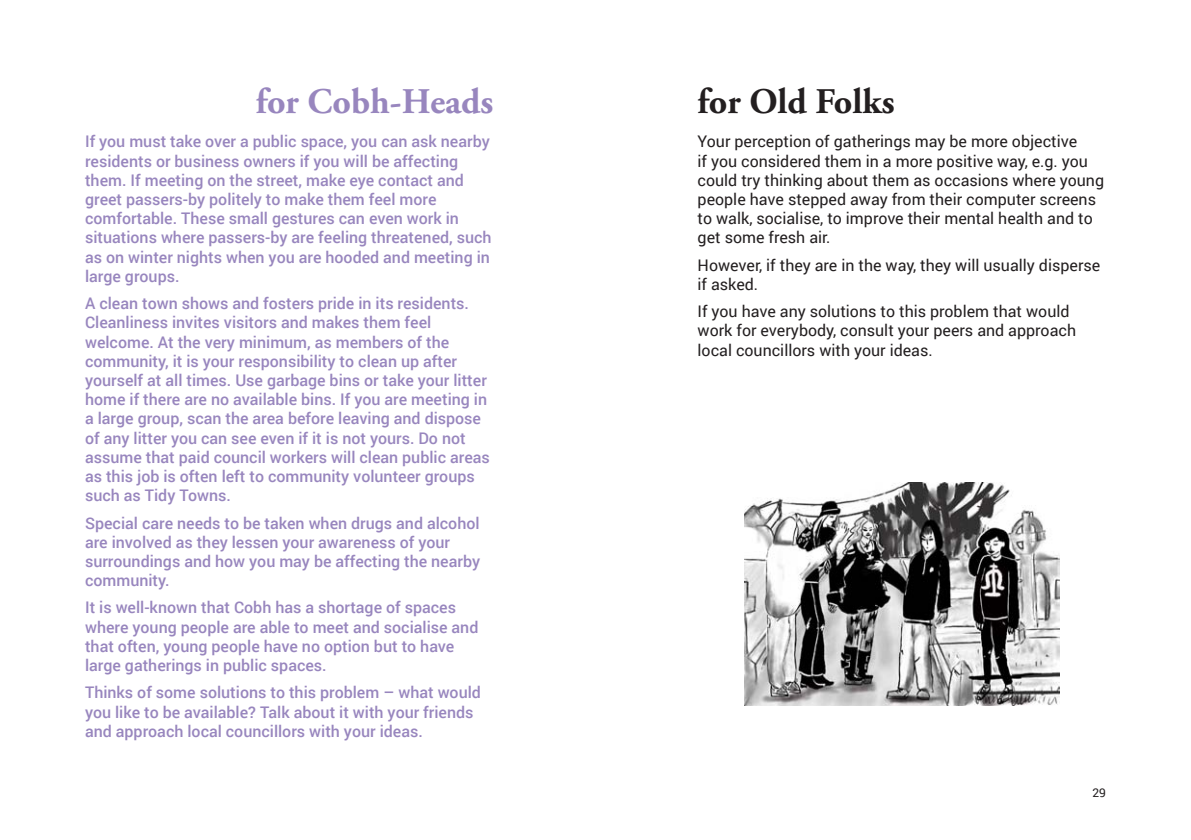
<style>
.page{position:relative;width:1191px;height:840px;background:#fff}
.page>*{position:absolute;margin:0;border:0;box-sizing:border-box;transform-origin:0 0}
.Target_Audience_-_Le{font:700 36px "Adobe Garamond Pro";color:#9886be}
.Target_Audience_-_Ri{font:700 36px "Adobe Garamond Pro";color:#231f20}
.Guidelines_-_Left{font:500 16px/19.2px "Roboto";color:#9886be}
.Guidelines_-_Right{font:16px/19.2px "Roboto";color:#231f20}
.t1{font:12px "Roboto";color:#231f20}
</style>
<div class="page">
<img style="left:744px;top:482px;width:315px;height:223px">
<p class="Target_Audience_-_Le" style="left:256px;top:80px;width:239px">for Cobh-Heads</p>
<p class="Target_Audience_-_Ri" style="left:697px;top:80px;width:198px">for Old Folks</p>
<p class="Guidelines_-_Left" style="left:85px;top:131px;width:408px">If you must take over a public space, you can ask nearby residents or business owners if you will be affecting them. If meeting on the street, make eye contact and greet passers-by politely to make them feel more comfortable. These small gestures can even work in situations where passers-by are feeling threatened, such as on winter nights when you are hooded and meeting in large groups.</p>
<p class="Guidelines_-_Left" style="left:85px;top:293px;width:406px">A clean town shows and fosters pride in its residents.<br>Cleanliness invites visitors and makes them feel welcome. At the very minimum, as members of the community, it is your responsibility to clean up after yourself at all times. Use garbage bins or take your litter home if there are no available bins. If you are meeting in a large group, scan the area before leaving and dispose of any litter you can see even if it is not yours. Do not assume that paid council workers will clean public areas as this job is often left to community volunteer groups such as Tidy Towns.</p>
<p class="Guidelines_-_Left" style="left:85px;top:512px;width:396px">Special care needs to be taken when drugs and alcohol are involved as they lessen your awareness of your surroundings and how you may be affecting the nearby community.</p>
<p class="Guidelines_-_Left" style="left:85px;top:597px;width:395px">It is well-known that Cobh has a shortage of spaces where young people are able to meet and socialise and that often, young people have no option but to have large gatherings in public spaces.</p>
<p class="Guidelines_-_Left" style="left:85px;top:682px;width:397px">Thinks of some solutions to this problem – what would you like to be available? Talk about it with your friends and approach local councillors with your ideas.</p>
<p class="Guidelines_-_Right" style="left:697px;top:131px;width:408px">Your perception of gatherings may be more objective<br>if you considered them in a more positive way, e.g. you could try thinking about them as occasions where young people have stepped away from their computer screens to walk, socialise, to improve their mental health and to get some fresh air.</p>
<p class="Guidelines_-_Right" style="left:697px;top:254px;width:404px">However, if they are in the way, they will usually disperse if asked.</p>
<p class="Guidelines_-_Right" style="left:697px;top:301px;width:380px">If you have any solutions to this problem that would work for everybody, consult your peers and approach local councillors with your ideas.</p>
<p class="t1" style="left:1092px;top:784px;width:15px">29</p>
</div>
